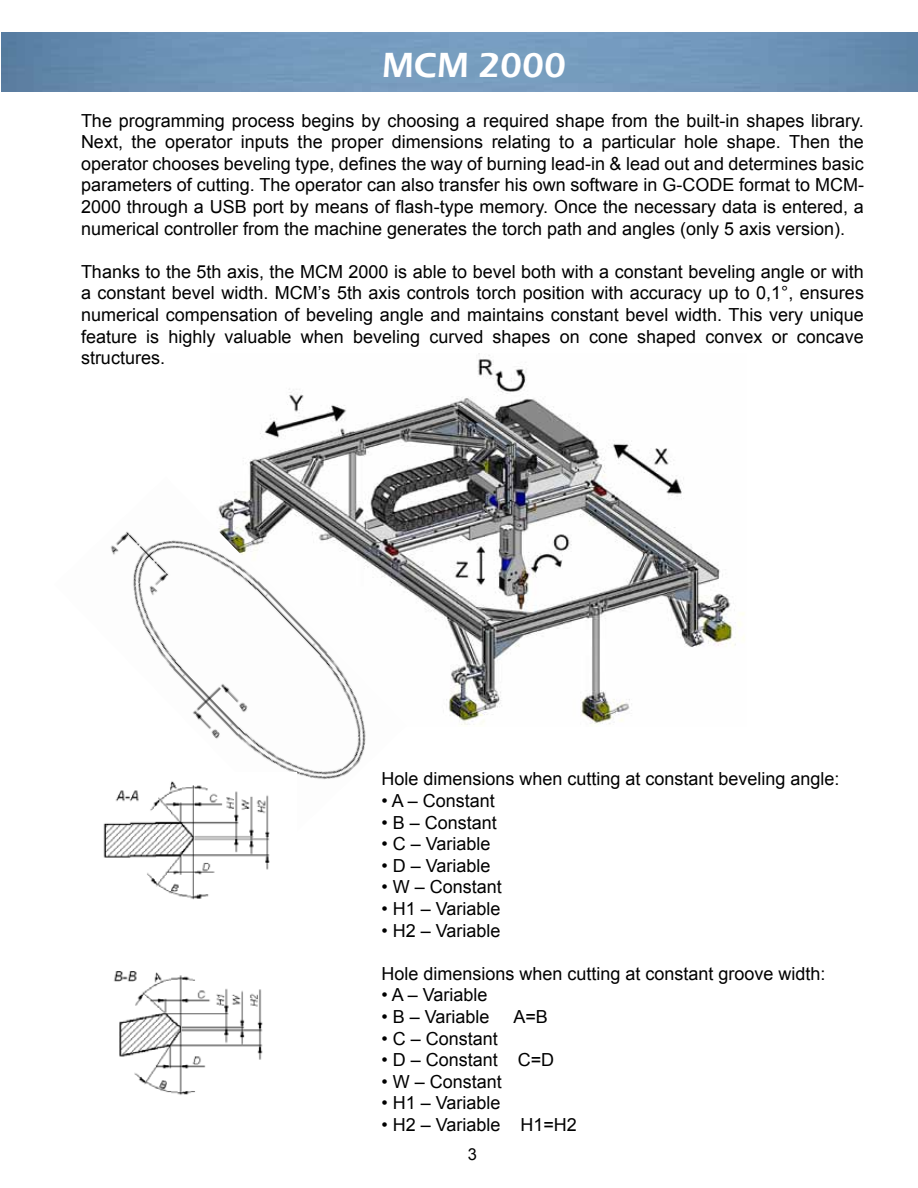
<style>
.page{position:relative;width:918px;height:1188px;background:#fff}
.page>*{position:absolute;margin:0;border:0;box-sizing:border-box;transform-origin:0 0}
.t1{font:600 36px "Eras ITC";color:#fff}
.t2{font:18px/21.6px "Arial";color:#000;text-align:justify}
.t3{font:16.5px "Arial";color:#000}
</style>
<div class="page">
<img style="left:249px;top:355px;width:495px;height:370px">
<img style="left:110px;top:477px;width:296px;height:303px">
<img style="left:103px;top:772px;width:194px;height:323px">
<img style="left:2px;top:33px;width:916px;height:58px">
<h1 class="t1" style="left:382px;top:44px;width:185px">MCM 2000</h1>
<p class="t2" style="left:81px;top:110px;width:784px">The programming process begins by choosing a required shape from the built-in shapes library.<br>Next, the operator inputs the proper dimensions relating to a particular hole shape. Then the operator chooses beveling type, defines the way of burning lead-in &amp; lead out and determines basic parameters of cutting. The operator can also transfer his own software in G-CODE format to MCM-2000 through a USB port by means of flash-type memory. Once the necessary data is entered, a numerical controller from the machine generates the torch path and angles (only 5 axis version).</p>
<p class="t2" style="left:81px;top:261px;width:784px">Thanks to the 5th axis, the MCM 2000 is able to bevel both with a constant beveling angle or with a constant bevel width. MCM’s 5th axis controls torch position with accuracy up to 0,1°, ensures numerical compensation of beveling angle and maintains constant bevel width. This very unique feature is highly valuable when beveling curved shapes on cone shaped convex or concave structures.</p>
<p class="t2" style="left:381px;top:769px;width:460px">Hole dimensions when cutting at constant beveling angle:</p>
<p class="t2" style="left:381px;top:790px;width:115px">• A – Constant</p>
<p class="t2" style="left:381px;top:812px;width:117px">• B – Constant</p>
<p class="t2" style="left:381px;top:833px;width:111px">• C – Variable</p>
<p class="t2" style="left:381px;top:855px;width:111px">• D – Variable</p>
<p class="t2" style="left:381px;top:877px;width:122px">• W – Constant</p>
<p class="t2" style="left:381px;top:898px;width:121px">• H1 – Variable</p>
<p class="t2" style="left:381px;top:920px;width:121px">• H2 – Variable</p>
<p class="t2" style="left:381px;top:963px;width:446px">Hole dimensions when cutting at constant groove width:</p>
<p class="t2" style="left:381px;top:985px;width:108px">• A – Variable</p>
<p class="t2" style="left:381px;top:1006px;width:109px">• B – Variable</p>
<p class="t2" style="left:513px;top:1006px;width:36px">A=B</p>
<p class="t2" style="left:381px;top:1028px;width:118px">• C – Constant</p>
<p class="t2" style="left:381px;top:1049px;width:174px">• D – Constant C=D</p>
<p class="t2" style="left:381px;top:1071px;width:122px">• W – Constant</p>
<p class="t2" style="left:381px;top:1093px;width:121px">• H1 – Variable</p>
<p class="t2" style="left:381px;top:1114px;width:197px">• H2 – Variable H1=H2</p>
<p class="t3" style="left:468px;top:1143px;width:11px">3</p>
</div>
